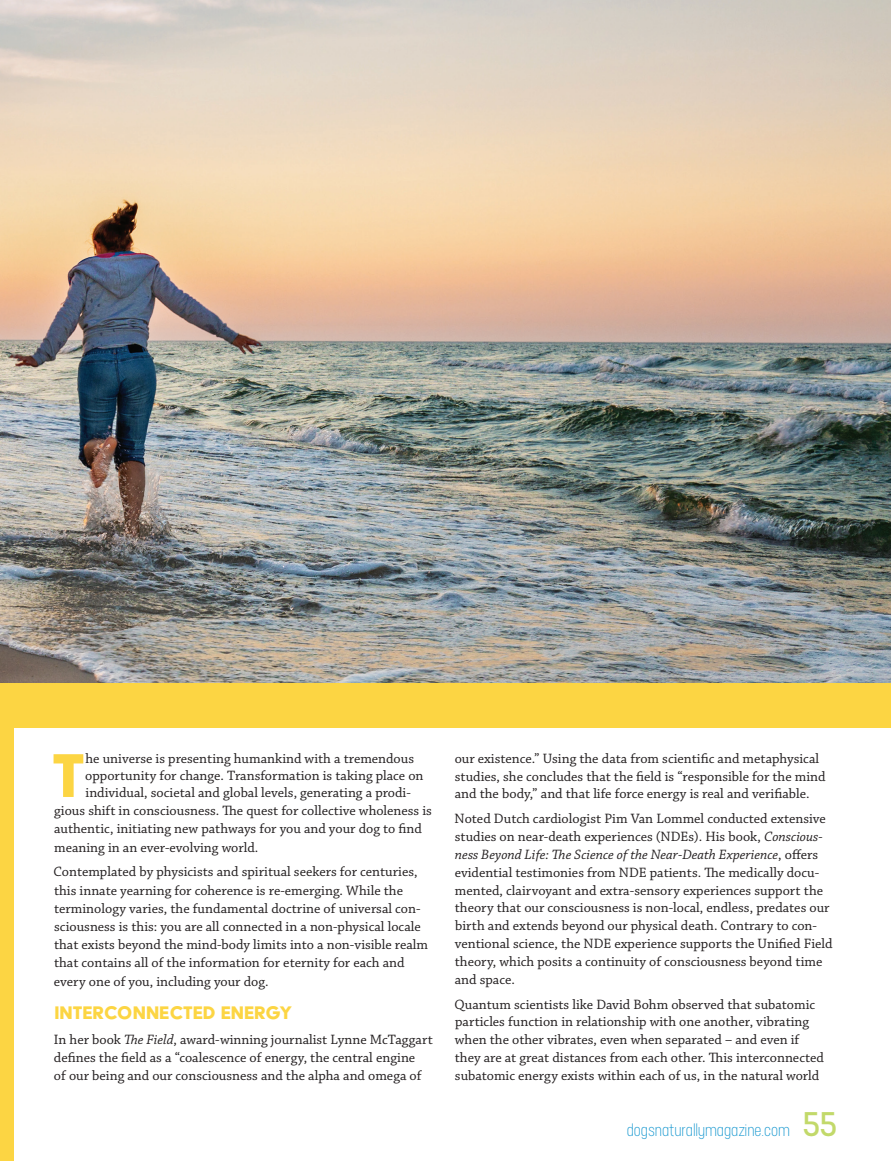
<style>
.page{position:relative;width:891px;height:1161px;background:#fff}
.page>*{position:absolute;margin:0;border:0;box-sizing:border-box;transform-origin:0 0}
.DROP_CAP{font:71.25px "Acier BAT Text Solid";color:#fcd543}
.t1{font:21px "Acier BAT Text Solid";color:#fcd543}
.t2{font:18px "Neusa";color:#1b99d0}
.DROP_CAP-2{font:14.25px/17.9px "Chaparral Pro";color:#231f20}
.s1{font-style:italic}
.s2{font-weight:600;font-size:36px;color:#c2d96a}
</style>
<div class="page">
<div style="left:0;top:656px;width:14px;height:505px;background:#fcd543"></div>
<div style="left:0;top:246px;width:891px;height:481px;background:#fcd543"></div>
<img style="left:0;top:0;width:891px;height:682px">
<p class="DROP_CAP" style="left:52px;top:738px;width:34px">T</p>
<p class="DROP_CAP-2" style="left:86px;top:750px;width:330px">he universe is presenting humankind with a tremendous</p>
<p class="DROP_CAP-2" style="left:85px;top:767px;width:340px">opportunity for change. Transformation is taking place on</p>
<p class="DROP_CAP-2" style="left:86px;top:784px;width:327px">individual, societal and global levels, generating a prodi-</p>
<p class="DROP_CAP-2" style="left:54px;top:802px;width:379px">gious shift in consciousness. The quest for collective wholeness is</p>
<p class="DROP_CAP-2" style="left:54px;top:820px;width:369px">authentic, initiating new pathways for you and your dog to find</p>
<p class="DROP_CAP-2" style="left:54px;top:839px;width:206px">meaning in an ever-evolving world.</p>
<p class="DROP_CAP-2" style="left:54px;top:863px;width:376px">Contemplated by physicists and spiritual seekers for centuries, this innate yearning for coherence is re-emerging. While the terminology varies, the fundamental doctrine of universal con&shy;sciousness is this: you are all connected in a non-physical locale that exists beyond the mind-body limits into a non-visible realm that contains all of the information for eternity for each and every one of you, including your dog.</p>
<p class="t1" style="left:55px;top:1001px;width:239px">INTERCONNECTED ENERGY</p>
<p class="DROP_CAP-2" style="left:54px;top:1031px;width:380px">In her book <span class="s1">The Field</span>, award-winning journalist Lynne McTaggart defines the field as a “coalescence of energy, the central engine<br>of our being and our consciousness and the alpha and omega of</p>
<p class="DROP_CAP-2" style="left:455px;top:750px;width:372px">our existence.” Using the data from scientific and metaphysical studies, she concludes that the field is “responsible for the mind and the body,” and that life force energy is real and verifiable.</p>
<p class="DROP_CAP-2" style="left:455px;top:810px;width:379px">Noted Dutch cardiologist Pim Van Lommel conducted extensive studies on near-death experiences (NDEs). His book, <span class="s1">Conscious&shy;ness Beyond Life: The Science of the Near-Death Experience</span>, offers evidential testimonies from NDE patients. The medically docu&shy;mented, clairvoyant and extra-sensory experiences support the theory that our consciousness is non-local, endless, predates our birth and extends beyond our physical death. Contrary to con&shy;ventional science, the NDE experience supports the Unified Field theory, which posits a continuity of consciousness beyond time and space.</p>
<p class="DROP_CAP-2" style="left:455px;top:996px;width:371px">Quantum scientists like David Bohm observed that subatomic particles function in relationship with one another, vibrating when the other vibrates, even when separated – and even if they are at great distances from each other. This interconnected subatomic energy exists within each of us, in the natural world</p>
<p class="t2" style="left:627px;top:1120px;width:212px">dogsnaturallymagazine.com <span class="s2">55</span></p>
</div>
